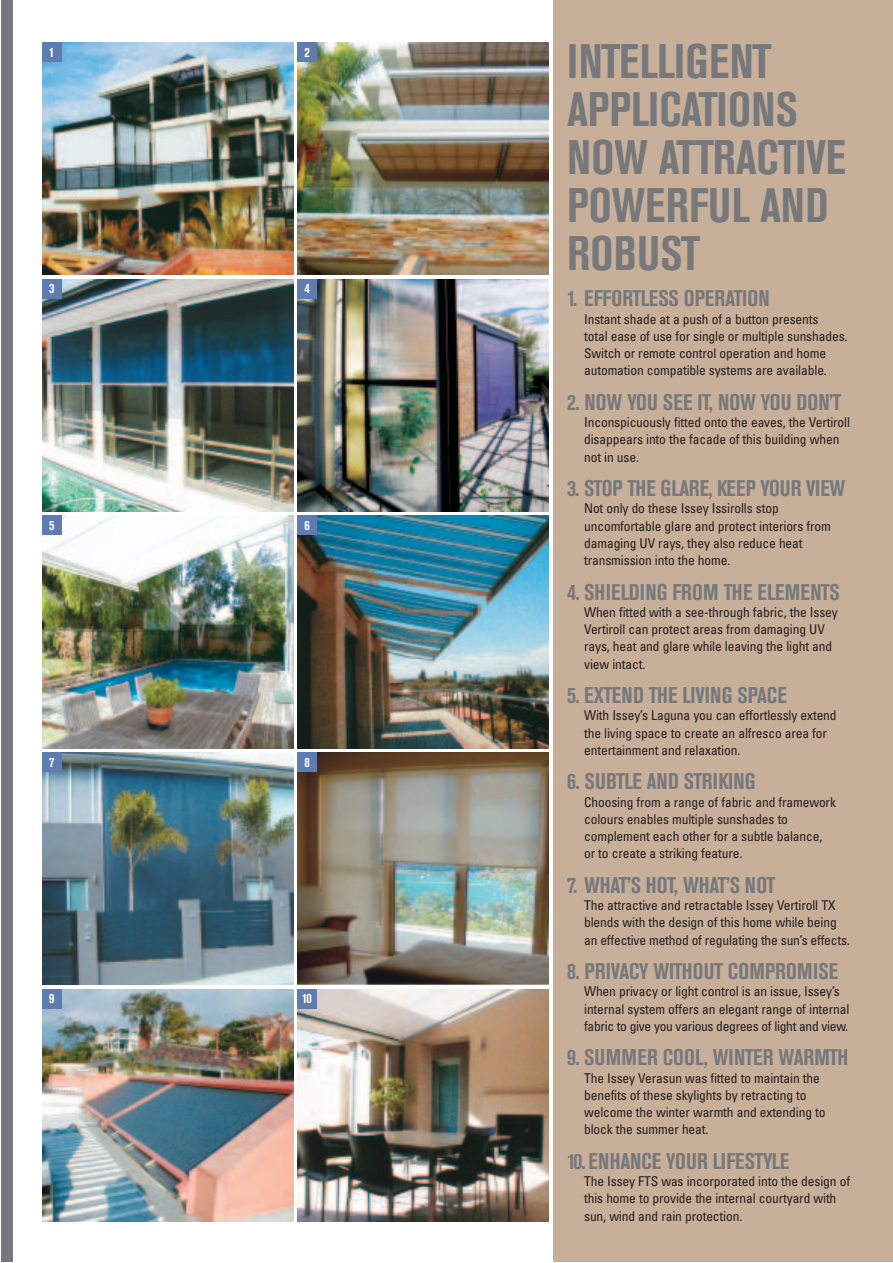
<style>
.page{position:relative;width:893px;height:1263px;background:#fff}
.page>*{position:absolute;margin:0;border:0;box-sizing:border-box;transform-origin:0 0}
.t1{font:700 condensed 48px/48px "Akzidenz Grotesk BE";letter-spacing:-.005em;color:#76787b}
.t2{font:700 condensed 22.5px "Akzidenz Grotesk BE";color:#76787b}
.t3{font:condensed 13.5px/17.2px "Univers";letter-spacing:-.01em;color:#231f20}
.t4{font:700 condensed 13.5px "Akzidenz Grotesk BE";color:#fff}
</style>
<div class="page">
<div style="left:1px;top:0;width:12px;height:1262px;background:#76787b"></div>
<div style="left:553px;top:0;width:339px;height:1262px;background:#c8af99"></div>
<img style="left:42px;top:43px;width:251px;height:232px">
<div style="left:42px;top:43px;width:19px;height:19px;background:#5f7cb0"></div>
<img style="left:297px;top:43px;width:251px;height:232px">
<div style="left:297px;top:43px;width:20px;height:19px;background:#5f7cb0"></div>
<img style="left:42px;top:279px;width:251px;height:233px">
<div style="left:42px;top:279px;width:19px;height:19px;background:#5f7cb0"></div>
<img style="left:297px;top:279px;width:251px;height:233px">
<div style="left:297px;top:279px;width:20px;height:19px;background:#5f7cb0"></div>
<img style="left:42px;top:516px;width:251px;height:232px">
<div style="left:42px;top:516px;width:19px;height:19px;background:#5f7cb0"></div>
<img style="left:297px;top:516px;width:251px;height:232px">
<div style="left:297px;top:516px;width:20px;height:19px;background:#5f7cb0"></div>
<img style="left:42px;top:752px;width:251px;height:233px">
<div style="left:42px;top:752px;width:19px;height:20px;background:#5f7cb0"></div>
<img style="left:297px;top:752px;width:251px;height:233px">
<div style="left:297px;top:752px;width:20px;height:20px;background:#5f7cb0"></div>
<img style="left:42px;top:989px;width:251px;height:232px">
<div style="left:42px;top:989px;width:19px;height:19px;background:#5f7cb0"></div>
<img style="left:297px;top:989px;width:251px;height:232px">
<div style="left:297px;top:989px;width:20px;height:19px;background:#5f7cb0"></div>
<p class="t4" style="left:49px;top:47px;width:7px">1</p>
<p class="t4" style="left:304px;top:47px;width:7px">2</p>
<p class="t4" style="left:49px;top:284px;width:7px">3</p>
<p class="t4" style="left:304px;top:284px;width:7px">4</p>
<p class="t4" style="left:49px;top:520px;width:7px">5</p>
<p class="t4" style="left:304px;top:520px;width:7px">6</p>
<p class="t4" style="left:49px;top:757px;width:7px">7</p>
<p class="t4" style="left:304px;top:757px;width:7px">8</p>
<p class="t4" style="left:49px;top:994px;width:7px">9</p>
<p class="t4" style="left:302px;top:994px;width:11px">10</p>
<h1 class="t1" style="left:567px;top:41px;width:280px">INTELLIGENT<br>APPLICATIONS<br>NOW ATTRACTIVE<br>POWERFUL AND<br>ROBUST</h1>
<h2 class="t2" style="left:567px;top:291px;width:204px">1. EFFORTLESS OPERATION</h2>
<p class="t3" style="left:584px;top:311px;width:265px">Instant shade at a push of a button presents<br>total ease of use for single or multiple sunshades.<br>Switch or remote control operation and home automation compatible systems are available.</p>
<h2 class="t2" style="left:567px;top:394px;width:276px">2. NOW YOU SEE IT, NOW YOU DON’T</h2>
<p class="t3" style="left:584px;top:415px;width:267px">Inconspicuously fitted onto the eaves, the Vertiroll disappears into the facade of this building when not in use.</p>
<h2 class="t2" style="left:567px;top:480px;width:280px">3. STOP THE GLARE, KEEP YOUR VIEW</h2>
<p class="t3" style="left:584px;top:501px;width:248px">Not only do these Issey Issirolls stop uncomfortable glare and protect interiors from damaging UV rays, they also reduce heat transmission into the home.</p>
<h2 class="t2" style="left:567px;top:584px;width:274px">4. SHIELDING FROM THE ELEMENTS</h2>
<p class="t3" style="left:584px;top:605px;width:255px">When fitted with a see-through fabric, the Issey Vertiroll can protect areas from damaging UV rays, heat and glare while leaving the light and view intact.</p>
<h2 class="t2" style="left:567px;top:687px;width:221px">5. EXTEND THE LIVING SPACE</h2>
<p class="t3" style="left:584px;top:708px;width:254px">With Issey’s Laguna you can effortlessly extend the living space to create an alfresco area for entertainment and relaxation.</p>
<h2 class="t2" style="left:567px;top:774px;width:190px">6. SUBTLE AND STRIKING</h2>
<p class="t3" style="left:584px;top:794px;width:253px">Choosing from a range of fabric and framework colours enables multiple sunshades to complement each other for a subtle balance, or to create a striking feature.</p>
<h2 class="t2" style="left:567px;top:877px;width:210px">7. WHAT’S HOT, WHAT’S NOT</h2>
<p class="t3" style="left:584px;top:898px;width:267px">The attractive and retractable Issey Vertiroll TX blends with the design of this home while being an effective method of regulating the sun’s effects.</p>
<h2 class="t2" style="left:567px;top:963px;width:272px">8. PRIVACY WITHOUT COMPROMISE</h2>
<p class="t3" style="left:584px;top:984px;width:267px">When privacy or light control is an issue, Issey’s internal system offers an elegant range of internal fabric to give you various degrees of light and view.</p>
<h2 class="t2" style="left:567px;top:1050px;width:283px">9. SUMMER COOL, WINTER WARMTH</h2>
<p class="t3" style="left:584px;top:1070px;width:243px">The Issey Verasun was fitted to maintain the benefits of these skylights by retracting to welcome the winter warmth and extending to block the summer heat.</p>
<h2 class="t2" style="left:567px;top:1153px;width:224px">10.ENHANCE YOUR LIFESTYLE</h2>
<p class="t3" style="left:584px;top:1174px;width:267px">The Issey FTS was incorporated into the design of this home to provide the internal courtyard with sun, wind and rain protection.</p>
</div>
